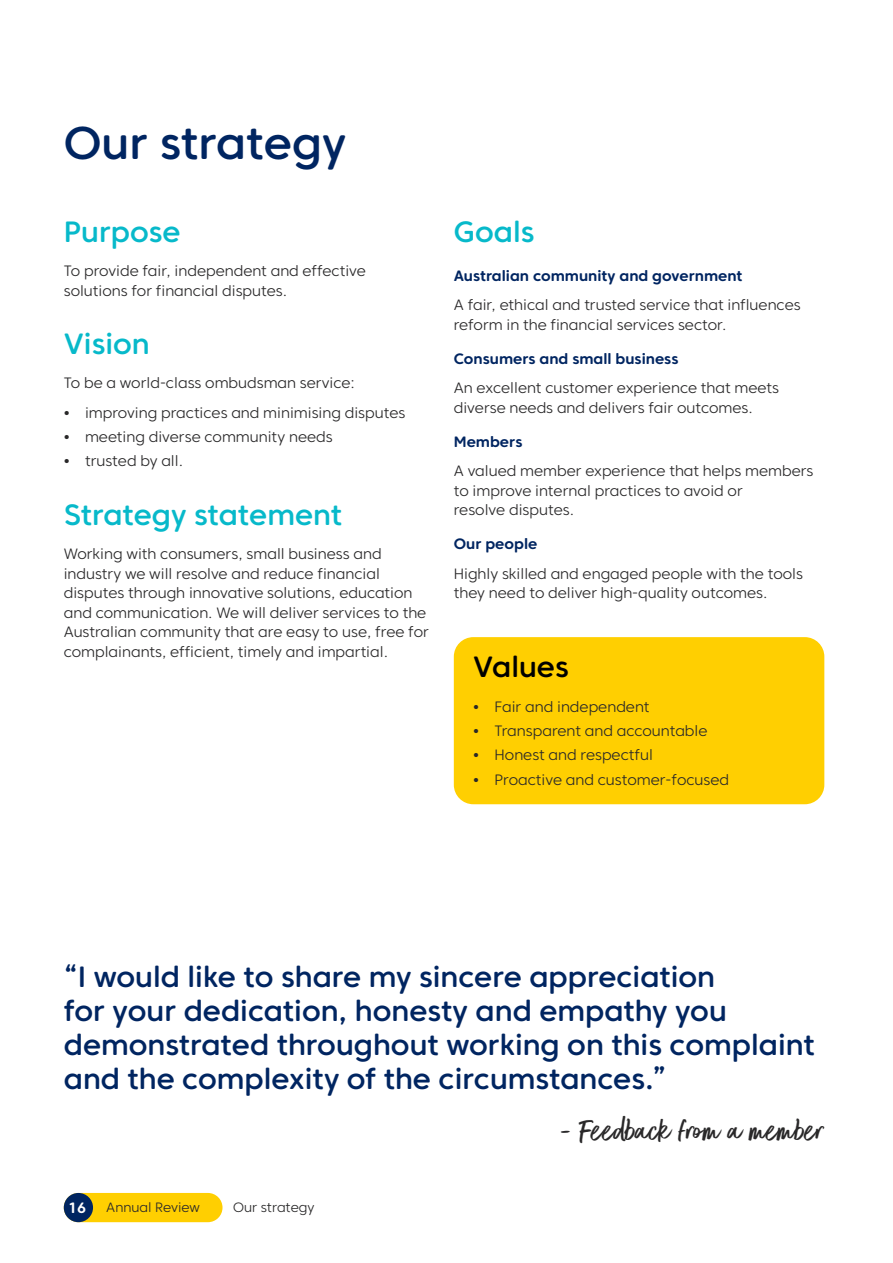
<style>
.page{position:relative;width:893px;height:1263px;background:#fff}
.page>*{position:absolute;margin:0;border:0;box-sizing:border-box;transform-origin:0 0}
.t1{font:500 45.75px "Core Sans CR 55";color:#002561}
.t2{font:36.6px "Better Times";color:#292829}
.t3{font:500 29.25px/34.2px "Core Sans CR 55";color:#002561}
.t4{font:500 29.25px "Core Sans CR 55";color:#07b9ca}
.t5{font:500 29.25px "Core Sans CR 55";color:#000}
.t6{font:300 15px/19.5px "Core Sans CR 35";color:#292829}
.t7{font:700 15px "Core Sans CR 65";color:#002561}
.t8{font:700 15px "Core Sans CR 65";color:#fff}
.t9{font:300 13.5px "Core Sans CR 35";color:#292829}
.s1{font-family:"Core Sans CR 65";font-weight:700}
</style>
<div class="page">
<div style="left:454px;top:637px;width:370px;height:167px;background:#ffcf01;border-radius:20px"></div>
<div style="left:64px;top:1193px;width:158px;height:29px;background:#ffcf01;border-radius:15px"></div>
<div style="left:64px;top:1193px;width:29px;height:29px;background:#002561;border-radius:50%"></div>
<h1 class="t1" style="left:64px;top:115px;width:284px">Our strategy</h1>
<h3 class="t4" style="left:64px;top:214px;width:118px">Purpose</h3>
<p class="t6" style="left:64px;top:261px;width:304px">To provide fair, independent and effective solutions for financial disputes.</p>
<h3 class="t4" style="left:64px;top:326px;width:88px">Vision</h3>
<p class="t6" style="left:64px;top:373px;width:293px">To be a world-class ombudsman service:</p>
<p class="t6" style="left:64px;top:403px;width:343px"><span class="s1">•</span> improving practices and minimising disputes</p>
<p class="t6" style="left:64px;top:427px;width:270px"><span class="s1">•</span> meeting diverse community needs</p>
<p class="t6" style="left:64px;top:451px;width:121px"><span class="s1">•</span> trusted by all.</p>
<h3 class="t4" style="left:64px;top:496px;width:280px">Strategy statement</h3>
<p class="t6" style="left:64px;top:544px;width:367px">Working with consumers, small business and industry we will resolve and reduce financial disputes through innovative solutions, education and communication. We will deliver services to the Australian community that are easy to use, free for complainants, efficient, timely and impartial.</p>
<h3 class="t4" style="left:454px;top:214px;width:82px">Goals</h3>
<p class="t7" style="left:454px;top:267px;width:290px">Australian community and government</p>
<p class="t6" style="left:454px;top:295px;width:348px">A fair, ethical and trusted service that influences reform in the financial services sector.</p>
<p class="t7" style="left:454px;top:349px;width:226px">Consumers and small business</p>
<p class="t6" style="left:454px;top:378px;width:327px">An excellent customer experience that meets diverse needs and delivers fair outcomes.</p>
<p class="t7" style="left:454px;top:432px;width:70px">Members</p>
<p class="t6" style="left:454px;top:461px;width:361px">A valued member experience that helps members to improve internal practices to avoid or<br>resolve disputes.</p>
<p class="t7" style="left:454px;top:535px;width:85px">Our people</p>
<p class="t6" style="left:454px;top:563px;width:351px">Highly skilled and engaged people with the tools they need to deliver high-quality outcomes.</p>
<h3 class="t5" style="left:473px;top:649px;width:97px">Values</h3>
<p class="t6" style="left:473px;top:696px;width:178px"><span class="s1">•</span> Fair and independent</p>
<p class="t6" style="left:473px;top:721px;width:236px"><span class="s1">•</span> Transparent and accountable</p>
<p class="t6" style="left:473px;top:745px;width:181px"><span class="s1">•</span> Honest and respectful</p>
<p class="t6" style="left:473px;top:770px;width:257px"><span class="s1">•</span> Proactive and customer-focused</p>
<h3 class="t3" style="left:64px;top:959px;width:752px">“I would like to share my sincere appreciation<br>for your dedication, honesty and empathy you demonstrated throughout working on this complaint and the complexity of the circumstances.”</h3>
<h2 class="t2" style="left:560px;top:1110px;width:266px">- Feedback from a member</h2>
<p class="t8" style="left:68px;top:1198px;width:20px">16</p>
<p class="t9" style="left:106px;top:1199px;width:95px">Annual Review</p>
<p class="t9" style="left:233px;top:1199px;width:83px">Our strategy</p>
</div>
